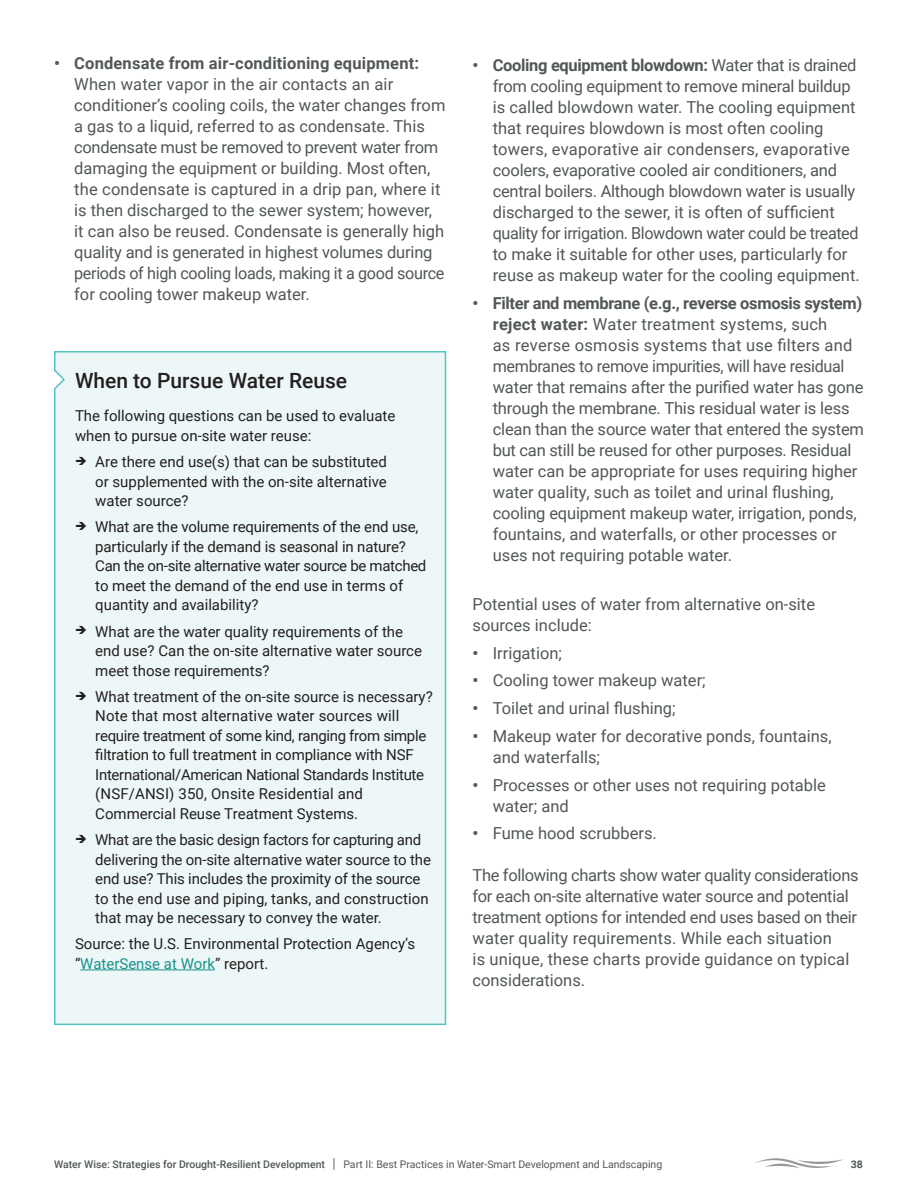
<style>
.page{position:relative;width:918px;height:1188px;background:#fff}
.page>*{position:absolute;margin:0;border:0;box-sizing:border-box;transform-origin:0 0}
.t1{font:500 21px "Roboto";color:#231f20}
.BODY_TXT_-_first_P{font:16.5px/21px "Roboto";color:#525758}
.BODY_TXT_-_first_P-2{font:16.5px/21px "Roboto";letter-spacing:-.02em;color:#525758}
.t2{font:15px/19.5px "Roboto";color:#231f20}
.t3{font:10.5px "Roboto";color:#525758}
.t4{font:700 10.5px "Roboto";color:#525758}
.s1{font-weight:700}
.s2{color:#19928d}
.s3{font-weight:500}
.s4{font-weight:500;font-size:13.65px}
</style>
<div class="page">
<div style="left:54px;top:351px;width:393px;height:675px;background:#edf7f7"></div>
<hr style="left:80px;top:970px;width:135px;height:1px;background:#19928d">
<svg style="left:755px;top:1158px;width:88px;height:10px"></svg>
<svg style="left:76px;top:457px;width:10px;height:8px"></svg>
<svg style="left:76px;top:522px;width:10px;height:8px"></svg>
<svg style="left:76px;top:626px;width:10px;height:8px"></svg>
<svg style="left:76px;top:691px;width:10px;height:9px"></svg>
<svg style="left:76px;top:835px;width:10px;height:8px"></svg>
<p class="BODY_TXT_-_first_P" style="left:74px;top:52px;width:373px;text-indent:-20px"><span class="s1">• Condensate from air-conditioning equipment:<br></span>When water vapor in the air contacts an air conditioner’s cooling coils, the water changes from a gas to a liquid, referred to as condensate. This condensate must be removed to prevent water from damaging the equipment or building. Most often, the condensate is captured in a drip pan, where it is then discharged to the sewer system; however,<br>it can also be reused. Condensate is generally high quality and is generated in highest volumes during periods of high cooling loads, making it a good source for cooling tower makeup water.</p>
<p class="BODY_TXT_-_first_P" style="left:493px;top:54px;width:369px;text-indent:-20px"><span class="s1">• Cooling equipment blowdown:</span> Water that is drained from cooling equipment to remove mineral buildup is called blowdown water. The cooling equipment that requires blowdown is most often cooling towers, evaporative air condensers, evaporative coolers, evaporative cooled air conditioners, and central boilers. Although blowdown water is usually discharged to the sewer, it is often of sufficient quality for irrigation. Blowdown water could be treated to make it suitable for other uses, particularly for reuse as makeup water for the cooling equipment.</p>
<p class="BODY_TXT_-_first_P" style="left:493px;top:292px;width:373px;text-indent:-20px"><span class="s1">• Filter and membrane (e.g., reverse osmosis system) reject water:</span> Water treatment systems, such<br>as reverse osmosis systems that use filters and membranes to remove impurities, will have residual water that remains after the purified water has gone through the membrane. This residual water is less clean than the source water that entered the system but can still be reused for other purposes. Residual water can be appropriate for uses requiring higher water quality, such as toilet and urinal flushing, cooling equipment makeup water, irrigation, ponds, fountains, and waterfalls, or other processes or uses not requiring potable water.</p>
<p class="BODY_TXT_-_first_P" style="left:473px;top:593px;width:344px">Potential uses of water from alternative on-site sources include:</p>
<p class="BODY_TXT_-_first_P" style="left:472px;top:642px;width:91px"><span class="s1">•</span> Irrigation;</p>
<p class="BODY_TXT_-_first_P" style="left:472px;top:669px;width:235px"><span class="s1">•</span> Cooling tower makeup water;</p>
<p class="BODY_TXT_-_first_P" style="left:472px;top:697px;width:205px"><span class="s1">•</span> Toilet and urinal flushing;</p>
<p class="BODY_TXT_-_first_P" style="left:493px;top:725px;width:340px;text-indent:-20px"><span class="s1">•</span> Makeup water for decorative ponds, fountains, and waterfalls;</p>
<p class="BODY_TXT_-_first_P" style="left:493px;top:774px;width:335px;text-indent:-20px"><span class="s1">•</span> Processes or other uses not requiring potable water; and</p>
<p class="BODY_TXT_-_first_P" style="left:472px;top:822px;width:186px"><span class="s1">•</span> Fume hood scrubbers.</p>
<p class="BODY_TXT_-_first_P-2" style="left:473px;top:864px;width:388px">The following charts show water quality considerations for each on-site alternative water source and potential treatment options for intended end uses based on their water quality requirements. While each situation<br>is unique, these charts provide guidance on typical considerations.</p>
<p class="t1" style="left:75px;top:366px;width:274px">When to Pursue Water Reuse</p>
<p class="t2" style="left:75px;top:406px;width:322px">The following questions can be used to evaluate when to pursue on-site water reuse:</p>
<p class="t2" style="left:95px;top:451px;width:293px;text-align:justify">Are there end use(s) that can be substituted or supplemented with the on-site alternative water source?</p>
<p class="t2" style="left:95px;top:517px;width:333px">What are the volume requirements of the end use, particularly if the demand is seasonal in nature?<br>Can the on-site alternative water source be matched to meet the demand of the end use in terms of quantity and availability?</p>
<p class="t2" style="left:95px;top:621px;width:328px">What are the water quality requirements of the end use? Can the on-site alternative water source meet those requirements?</p>
<p class="t2" style="left:95px;top:686px;width:339px">What treatment of the on-site source is necessary?<br>Note that most alternative water sources will require treatment of some kind, ranging from simple filtration to full treatment in compliance with NSF International/American National Standards Institute (NSF/ANSI) 350, Onsite Residential and Commercial Reuse Treatment Systems.</p>
<p class="t2" style="left:95px;top:829px;width:337px">What are the basic design factors for capturing and delivering the on-site alternative water source to the end use? This includes the proximity of the source to the end use and piping, tanks, and construction that may be necessary to convey the water.</p>
<p class="t2" style="left:75px;top:934px;width:342px">Source: the U.S. Environmental Protection Agency’s “<span class="s2">WaterSense at Work</span>” report.</p>
<p class="t3" style="left:54px;top:1156px;width:610px"><span class="s3">Water Wise: Strategies for Drought-Resilient Development</span> <span class="s4">|</span> Part II: Best Practices in Water-Smart Development and Landscaping</p>
<p class="t4" style="left:851px;top:1156px;width:14px">38</p>
</div>
